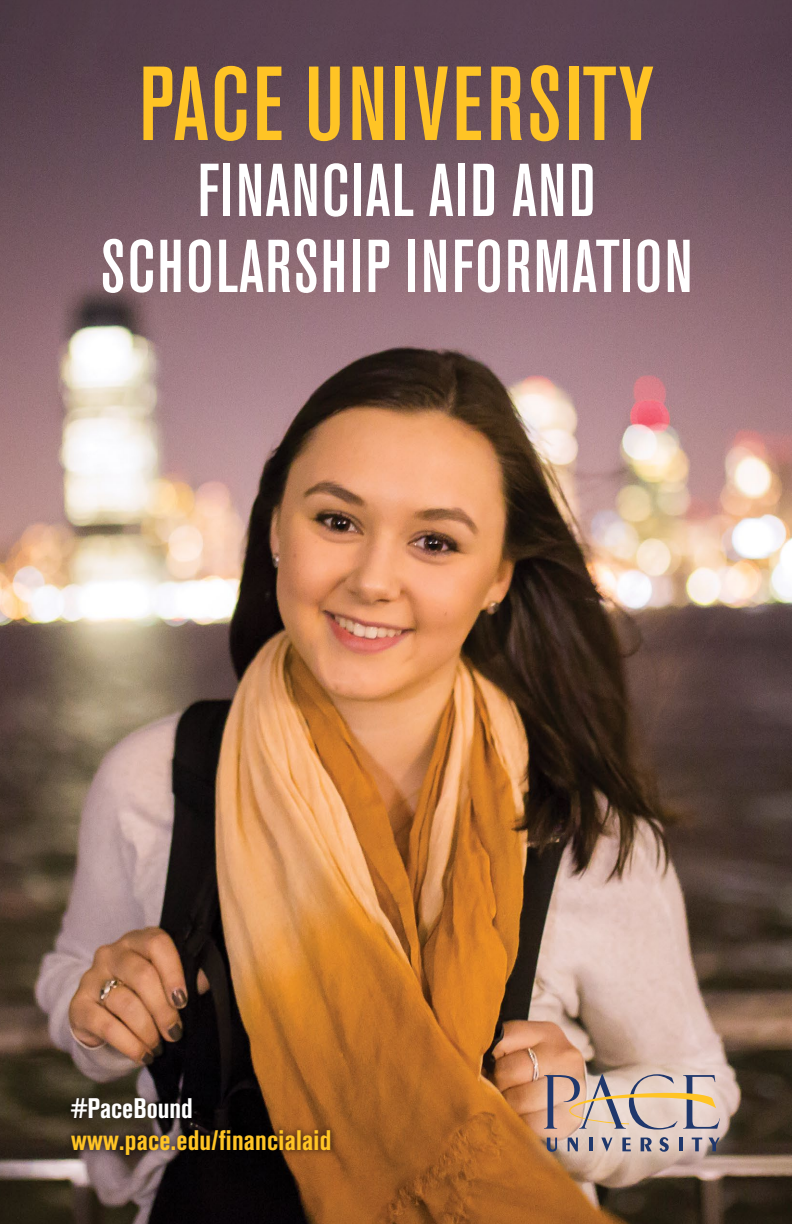
<style>
.page{position:relative;width:792px;height:1224px;background:#fff}
.page>*{position:absolute;margin:0;border:0;box-sizing:border-box;transform-origin:0 0}
.t1{font:500 condensed 104px "Akzidenz Grotesk BE";letter-spacing:.03em;color:#ffc425}
.t2{font:500 condensed 74px/76px "Akzidenz Grotesk BE";letter-spacing:.03em;color:#fff;text-align:center}
.t3{font:700 condensed 28px "Akzidenz Grotesk BE";letter-spacing:.01em;color:#ffc425}
.t4{font:700 condensed 28px "Akzidenz Grotesk BE";color:#fff}
</style>
<div class="page">
<img style="left:0;top:0;width:792px;height:1224px">
<div style="left:521px;top:1050px;width:222px;height:126px;background:#fff;opacity:.75"></div>
<svg style="left:547px;top:1138px;width:10px;height:14px"></svg>
<svg style="left:568px;top:1138px;width:10px;height:13px"></svg>
<hr style="left:589px;top:1138px;width:4px;height:13px;background:#1f376c">
<svg style="left:601px;top:1138px;width:11px;height:14px"></svg>
<svg style="left:622px;top:1138px;width:9px;height:13px"></svg>
<svg style="left:641px;top:1138px;width:11px;height:13px"></svg>
<svg style="left:659px;top:1137px;width:10px;height:15px"></svg>
<svg style="left:680px;top:1138px;width:3px;height:13px"></svg>
<svg style="left:692px;top:1138px;width:10px;height:13px"></svg>
<svg style="left:709px;top:1138px;width:11px;height:13px"></svg>
<svg style="left:544px;top:1074px;width:176px;height:56px;background:#c5b0a3"></svg>
<div style="left:63px;top:1090px;width:275px;height:72px;background:#000;opacity:.43"></div>
<h1 class="t1" style="left:139px;top:47px;width:516px">PACE UNIVERSITY</h1>
<p class="t2" style="left:101px;top:154px;width:593px">FINANCIAL AID AND<br>SCHOLARSHIP INFORMATION</p>
<p class="t4" style="left:71px;top:1092px;width:123px">#PaceBound</p>
<p class="t3" style="left:71px;top:1124px;width:262px">www.pace.edu/financialaid</p>
</div>
